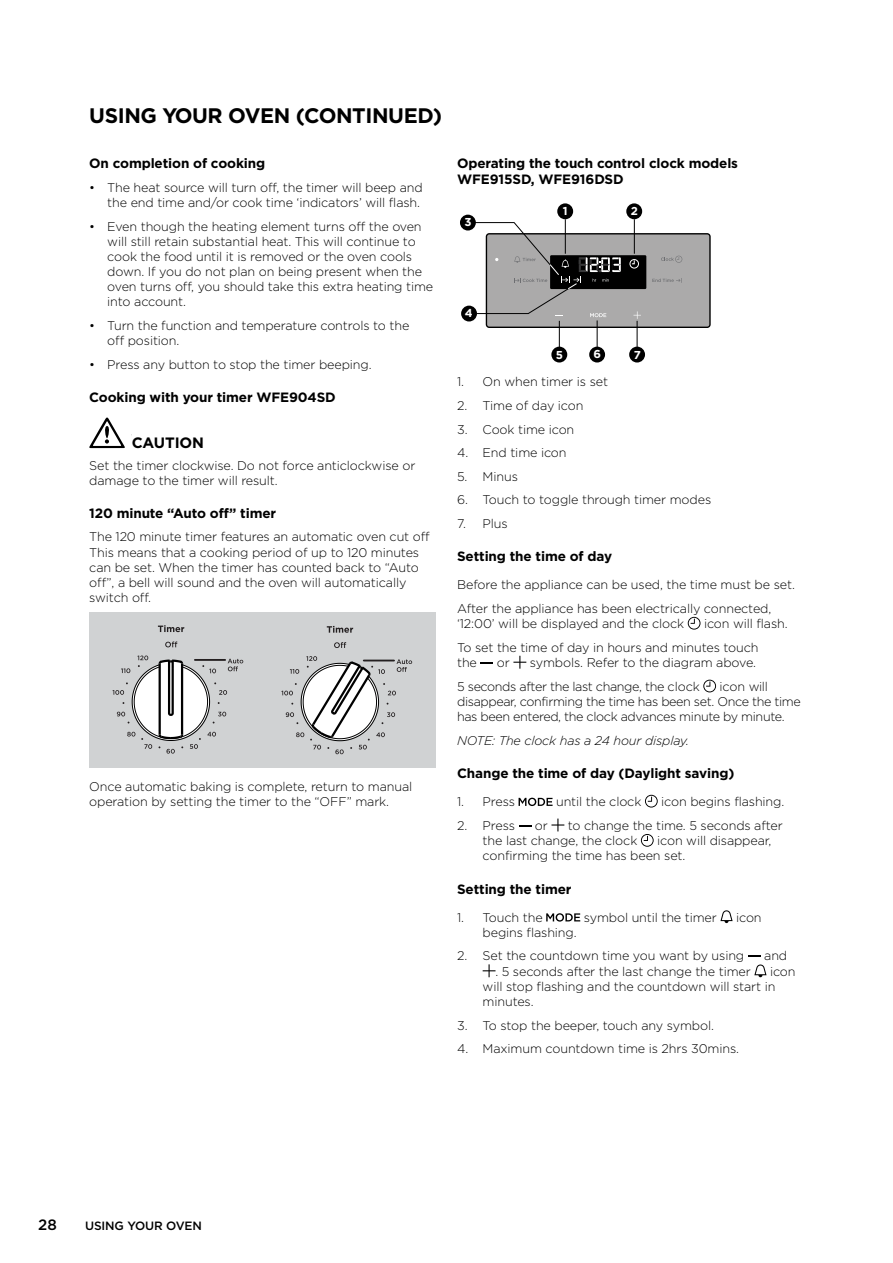
<style>
.page{position:relative;width:893px;height:1263px;background:#fff}
.page>*{position:absolute;margin:0;border:0;box-sizing:border-box;transform-origin:0 0}
.t1{font:700 21px "Gotham";letter-spacing:-.02em;color:#000}
.t2{font:18px "Westinghouse Gothic Bk";color:#000}
.t3{font:700 15px "Gotham";letter-spacing:-.01em;color:#000}
.t4{font:500 15px "Gotham";color:#000}
.t5{font:700 13.5px/16.2px "Gotham";letter-spacing:-.01em;color:#000}
.t6{font:300 12.6px/15.1px "Gotham";letter-spacing:-.01em;color:#000}
.t7{font:300 12.6px/15.1px "Gotham";letter-spacing:-.03em;color:#000}
.t8{font:italic 300 12.6px "Gotham";letter-spacing:-.01em;color:#000}
.t9{font:500 12px "Gotham";letter-spacing:-.01em;color:#000}
.t10{font:700 11.4px "Gotham";color:#fff}
.s1{font-weight:500;font-size:13.2px}
</style>
<div class="page">
<svg style="left:89px;top:417px;width:36px;height:31px"></svg>
<div style="left:89px;top:613px;width:347px;height:154px;background:#d0d2d3"></div>
<svg style="left:158px;top:625px;width:26px;height:7px"></svg>
<svg style="left:165px;top:641px;width:12px;height:6px"></svg>
<svg style="left:327px;top:626px;width:26px;height:7px"></svg>
<svg style="left:334px;top:642px;width:12px;height:6px"></svg>
<svg style="left:112px;top:655px;width:131px;height:99px"></svg>
<svg style="left:281px;top:656px;width:131px;height:98px"></svg>
<hr style="left:565px;top:219px;width:1px;height:35px;background:#000">
<div style="left:557px;top:203px;width:16px;height:16px;background:#000;border-radius:50%"></div>
<hr style="left:634px;top:219px;width:1px;height:35px;background:#000">
<div style="left:626px;top:203px;width:16px;height:16px;background:#000;border-radius:50%"></div>
<div style="left:461px;top:306px;width:16px;height:15px;background:#000;border-radius:50%"></div>
<div style="left:460px;top:215px;width:16px;height:15px;background:#000;border-radius:50%"></div>
<svg style="left:466px;top:222px;width:244px;height:105px"></svg>
<hr style="left:559px;top:321px;width:1px;height:33px;background:#000">
<div style="left:551px;top:347px;width:16px;height:15px;background:#000;border-radius:50%"></div>
<hr style="left:597px;top:320px;width:1px;height:34px;background:#000">
<div style="left:589px;top:347px;width:16px;height:15px;background:#000;border-radius:50%"></div>
<hr style="left:637px;top:321px;width:1px;height:33px;background:#000">
<div style="left:629px;top:347px;width:16px;height:15px;background:#000;border-radius:50%"></div>
<svg style="left:688px;top:617px;width:12px;height:13px"></svg>
<svg style="left:480px;top:662px;width:13px;height:1px"></svg>
<svg style="left:513px;top:656px;width:13px;height:13px"></svg>
<svg style="left:703px;top:680px;width:13px;height:12px"></svg>
<svg style="left:519px;top:798px;width:34px;height:8px"></svg>
<svg style="left:645px;top:795px;width:13px;height:12px"></svg>
<svg style="left:519px;top:825px;width:12px;height:1px"></svg>
<svg style="left:551px;top:818px;width:13px;height:13px"></svg>
<svg style="left:641px;top:834px;width:13px;height:13px"></svg>
<svg style="left:546px;top:913px;width:34px;height:8px"></svg>
<svg style="left:720px;top:910px;width:13px;height:13px"></svg>
<svg style="left:748px;top:955px;width:13px;height:1px"></svg>
<svg style="left:483px;top:964px;width:12px;height:13px"></svg>
<svg style="left:754px;top:964px;width:12px;height:13px"></svg>
<h1 class="t1" style="left:89px;top:102px;width:354px">USING YOUR OVEN (CONTINUED)</h1>
<p class="t5" style="left:89px;top:155px;width:177px">On completion of cooking</p>
<p class="t6" style="left:89px;top:179px;width:335px;text-align:right">• The heat source will turn off, the timer will beep and the end time and/or cook time ‘indicators’ will flash.</p>
<p class="t6" style="left:107px;top:218px;width:327px;text-indent:-18px">• Even though the heating element turns off the oven will still retain substantial heat. This will continue to cook the food until it is removed or the oven cools down. If you do not plan on being present when the oven turns off, you should take this extra heating time into account.</p>
<p class="t6" style="left:107px;top:317px;width:304px;text-indent:-18px">• Turn the function and temperature controls to the off position.</p>
<p class="t6" style="left:89px;top:356px;width:284px">• Press any button to stop the timer beeping.</p>
<p class="t5" style="left:89px;top:389px;width:248px">Cooking with your timer WFE904SD</p>
<p class="t3" style="left:132px;top:433px;width:74px">CAUTION</p>
<h2 class="t2" style="left:132px;top:432px;width:62px">WARNING</h2>
<p class="t6" style="left:89px;top:457px;width:328px">Set the timer clockwise. Do not force anticlockwise or damage to the timer will result.</p>
<p class="t5" style="left:89px;top:505px;width:188px">120 minute “Auto off” timer</p>
<p class="t6" style="left:89px;top:529px;width:342px">The 120 minute timer features an automatic oven cut off This means that a cooking period of up to 120 minutes can be set. When the timer has counted back to “Auto off”, a bell will sound and the oven will automatically switch off.</p>
<p class="t6" style="left:89px;top:778px;width:324px">Once automatic baking is complete, return to manual operation by setting the timer to the “OFF” mark.</p>
<p class="t5" style="left:457px;top:155px;width:282px">Operating the touch control clock models<br>WFE915SD, WFE916DSD</p>
<p class="t10" style="left:563px;top:203px;width:6px">1<span class="s1">1</span></p>
<p class="t10" style="left:631px;top:203px;width:9px">2<span class="s1">1</span></p>
<p class="t10" style="left:465px;top:215px;width:9px">3<span class="s1">1</span></p>
<p class="t10" style="left:465px;top:305px;width:9px">4<span class="s1">1</span></p>
<p class="t10" style="left:556px;top:347px;width:9px">5<span class="s1">1</span></p>
<p class="t10" style="left:593px;top:347px;width:9px">6<span class="s1">1</span></p>
<p class="t10" style="left:634px;top:347px;width:9px">7<span class="s1">1</span></p>
<p class="t6" style="left:457px;top:374px;width:152px">1. On when timer is set</p>
<p class="t6" style="left:457px;top:398px;width:128px">2. Time of day icon</p>
<p class="t6" style="left:457px;top:421px;width:119px">3. Cook time icon</p>
<p class="t6" style="left:457px;top:445px;width:111px">4. End time icon</p>
<p class="t6" style="left:457px;top:468px;width:62px">5. Minus</p>
<p class="t6" style="left:457px;top:492px;width:256px">6. Touch to toggle through timer modes</p>
<p class="t6" style="left:457px;top:516px;width:52px">7. Plus</p>
<p class="t5" style="left:457px;top:548px;width:157px">Setting the time of day</p>
<p class="t6" style="left:457px;top:572px;width:339px;line-height:23.7px">Before the appliance can be used, the time must be set.<br>After the appliance has been electrically connected,</p>
<p class="t6" style="left:457px;top:616px;width:229px">‘12:00’ will be displayed and the clock</p>
<p class="t6" style="left:457px;top:611px;width:332px;line-height:23.7px;text-indent:247px">icon will flash.<br>To set the time of day in hours and minutes touch</p>
<p class="t6" style="left:457px;top:655px;width:21px">the</p>
<p class="t6" style="left:497px;top:655px;width:14px">or</p>
<p class="t7" style="left:457px;top:650px;width:300px;line-height:23.9px;text-indent:73px">symbols. Refer to the diagram above.<br>5 seconds after the last change, the clock</p>
<p class="t7" style="left:457px;top:678px;width:345px;text-indent:262px">icon will disappear, confirming the time has been set. Once the time has been entered, the clock advances minute by minute.</p>
<p class="t8" style="left:457px;top:732px;width:233px">NOTE: The clock has a 24 hour display.</p>
<p class="t5" style="left:457px;top:765px;width:279px">Change the time of day (Daylight saving)</p>
<p class="t6" style="left:457px;top:794px;width:59px">1. Press</p>
<p class="t6" style="left:556px;top:794px;width:87px">until the clock</p>
<p class="t6" style="left:661px;top:794px;width:125px">icon begins flashing.</p>
<p class="t6" style="left:457px;top:817px;width:59px">2. Press</p>
<p class="t6" style="left:535px;top:817px;width:14px">or</p>
<p class="t6" style="left:483px;top:817px;width:302px;text-indent:85px">to change the time. 5 seconds after the last change, the clock</p>
<p class="t6" style="left:483px;top:833px;width:290px;text-indent:175px">icon will disappear, confirming the time has been set.</p>
<p class="t5" style="left:457px;top:881px;width:116px">Setting the timer</p>
<p class="t6" style="left:457px;top:909px;width:87px">1. Touch the</p>
<p class="t6" style="left:584px;top:909px;width:135px">symbol until the timer</p>
<p class="t6" style="left:736px;top:909px;width:27px">icon</p>
<p class="t6" style="left:483px;top:924px;width:95px">begins flashing.</p>
<p class="t6" style="left:457px;top:948px;width:289px">2. Set the countdown time you want by using</p>
<p class="t6" style="left:764px;top:948px;width:25px">and</p>
<p class="t6" style="left:495px;top:963px;width:257px">. 5 seconds after the last change the timer</p>
<p class="t6" style="left:483px;top:963px;width:314px;text-indent:287px">icon will stop flashing and the countdown will start in minutes.</p>
<p class="t6" style="left:457px;top:1017px;width:258px">3. To stop the beeper, touch any symbol.</p>
<p class="t6" style="left:457px;top:1041px;width:283px">4. Maximum countdown time is 2hrs 30mins.</p>
<p class="t4" style="left:38px;top:1215px;width:20px">28</p>
<p class="t9" style="left:85px;top:1218px;width:118px">USING YOUR OVEN</p>
</div>
